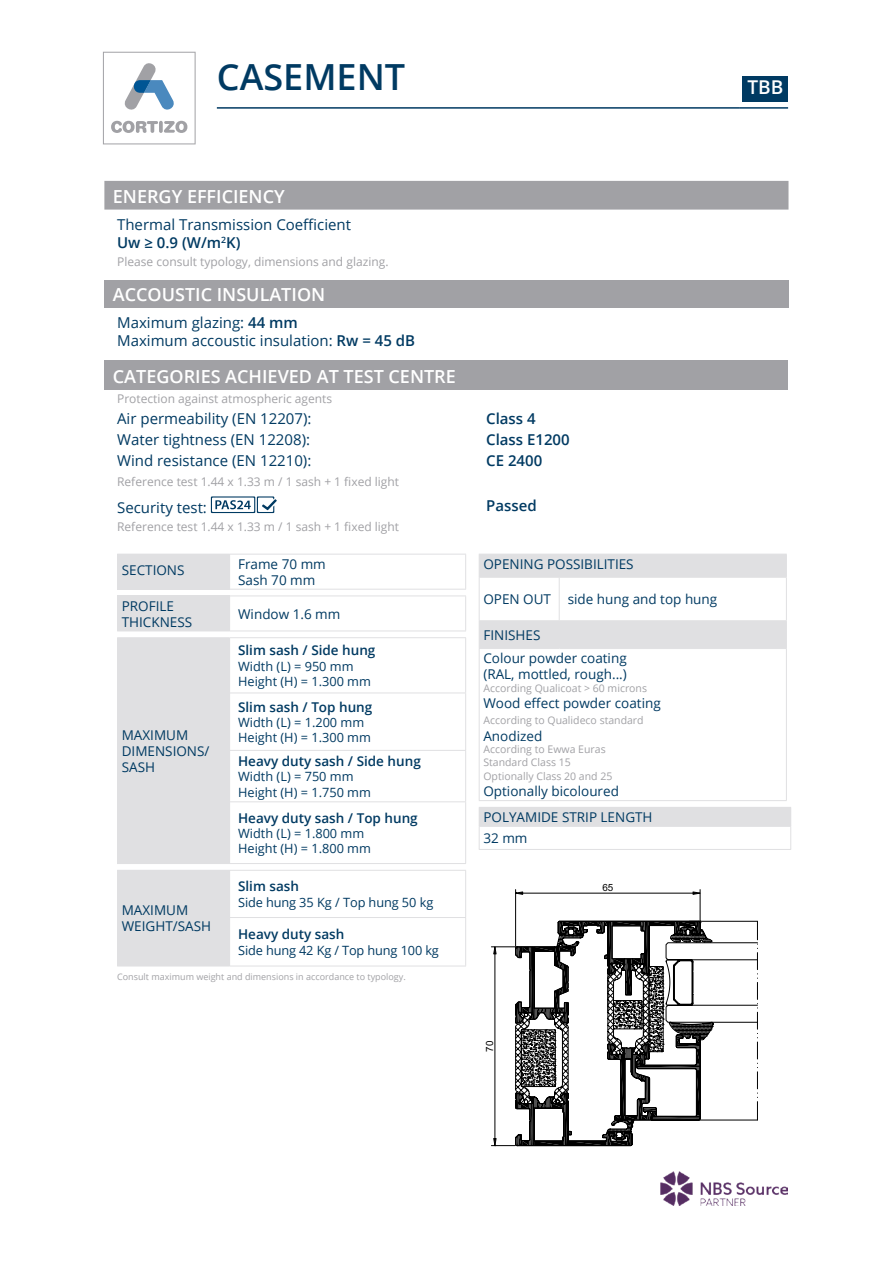
<style>
.page{position:relative;width:893px;height:1263px;background:#fff}
.page>*{position:absolute;margin:0;border:0;box-sizing:border-box;transform-origin:0 0}
.t1{font:600 36px "Open Sans";color:#003a62}
.t2{font:600 19.05px "Open Sans";color:#fff}
.t3{font:600 18px "Open Sans";color:#fff}
.t4{font:15px/18px "Open Sans";color:#003a62}
.t5{font:600 15px "Open Sans";color:#003a62}
.t6{font:13.5px/16.2px "Open Sans";color:#003a62}
.t7{font:600 13.5px "Open Sans";color:#003a62}
.t8{font:12.75px/15.3px "Open Sans";color:#003a62}
.t9{font:12px "Open Sans";color:#a1a1a5}
.t10{font:10.5px/12.6px "Open Sans";color:#a1a1a5}
.t11{font:9.9px "Arial";color:#000}
.t12{font:9px "Open Sans";color:#a1a1a5}
.s1{font-weight:600}
</style>
<div class="page">
<div style="left:104px;top:181px;width:684px;height:29px;background:#a1a1a5"></div>
<div style="left:104px;top:280px;width:684px;height:28px;background:#a1a1a5"></div>
<div style="left:104px;top:360px;width:684px;height:29px;background:#a1a1a5"></div>
<svg style="left:211px;top:496px;width:66px;height:17px"></svg>
<div style="left:118px;top:554px;width:112px;height:35px;background:#e0e0e2"></div>
<hr style="left:230px;top:554px;width:236px;height:1px;background:#e0e0e2">
<hr style="left:465px;top:554px;width:1px;height:35px;background:#e0e0e2">
<hr style="left:230px;top:589px;width:236px;height:1px;background:#e0e0e2">
<hr style="left:117px;top:554px;width:1px;height:35px;background:#e0e0e2">
<hr style="left:117px;top:589px;width:113px;height:1px;background:#e0e0e2">
<div style="left:118px;top:596px;width:112px;height:35px;background:#e0e0e2"></div>
<hr style="left:117px;top:595px;width:113px;height:1px;background:#e0e0e2">
<hr style="left:117px;top:596px;width:1px;height:35px;background:#e0e0e2">
<hr style="left:230px;top:595px;width:236px;height:1px;background:#e0e0e2">
<hr style="left:465px;top:596px;width:1px;height:35px;background:#e0e0e2">
<hr style="left:117px;top:631px;width:113px;height:1px;background:#e0e0e2">
<hr style="left:230px;top:631px;width:236px;height:1px;background:#e0e0e2">
<div style="left:118px;top:638px;width:112px;height:225px;background:#e0e0e2"></div>
<hr style="left:117px;top:637px;width:113px;height:1px;background:#e0e0e2">
<hr style="left:117px;top:638px;width:1px;height:55px;background:#e0e0e2">
<hr style="left:230px;top:637px;width:236px;height:1px;background:#e0e0e2">
<hr style="left:465px;top:638px;width:1px;height:55px;background:#e0e0e2">
<hr style="left:117px;top:693px;width:1px;height:57px;background:#e0e0e2">
<hr style="left:229px;top:693px;width:237px;height:1px;background:#e0e0e2">
<hr style="left:465px;top:693px;width:1px;height:57px;background:#e0e0e2">
<hr style="left:117px;top:750px;width:1px;height:52px;background:#e0e0e2">
<hr style="left:229px;top:750px;width:237px;height:1px;background:#e0e0e2">
<hr style="left:465px;top:751px;width:1px;height:50px;background:#e0e0e2">
<hr style="left:117px;top:802px;width:1px;height:61px;background:#e0e0e2">
<hr style="left:229px;top:801px;width:237px;height:1px;background:#e0e0e2">
<hr style="left:465px;top:802px;width:1px;height:61px;background:#e0e0e2">
<hr style="left:117px;top:863px;width:113px;height:1px;background:#e0e0e2">
<hr style="left:230px;top:863px;width:236px;height:1px;background:#e0e0e2">
<div style="left:118px;top:870px;width:112px;height:96px;background:#e0e0e2"></div>
<hr style="left:117px;top:870px;width:113px;height:1px;background:#e0e0e2">
<hr style="left:117px;top:871px;width:1px;height:46px;background:#e0e0e2">
<hr style="left:230px;top:870px;width:236px;height:1px;background:#e0e0e2">
<hr style="left:465px;top:871px;width:1px;height:46px;background:#e0e0e2">
<hr style="left:117px;top:917px;width:1px;height:49px;background:#e0e0e2">
<hr style="left:229px;top:917px;width:237px;height:1px;background:#e0e0e2">
<hr style="left:465px;top:918px;width:1px;height:48px;background:#e0e0e2">
<hr style="left:117px;top:966px;width:113px;height:1px;background:#e0e0e2">
<hr style="left:230px;top:966px;width:236px;height:1px;background:#e0e0e2">
<hr style="left:479px;top:648px;width:80px;height:1px;background:#e0e0e2">
<hr style="left:479px;top:649px;width:1px;height:151px;background:#e0e0e2">
<hr style="left:559px;top:648px;width:228px;height:1px;background:#e0e0e2">
<hr style="left:479px;top:800px;width:80px;height:1px;background:#e0e0e2">
<hr style="left:559px;top:800px;width:228px;height:1px;background:#e0e0e2">
<svg style="left:479px;top:554px;width:308px;height:94px"></svg>
<hr style="left:786px;top:649px;width:1px;height:151px;background:#e0e0e2">
<div style="left:479px;top:807px;width:312px;height:19px;background:#e0e0e2"></div>
<hr style="left:479px;top:826px;width:312px;height:1px;background:#e0e0e2">
<svg style="left:479px;top:827px;width:1px;height:22px"></svg>
<svg style="left:790px;top:827px;width:1px;height:22px"></svg>
<hr style="left:479px;top:849px;width:312px;height:1px;background:#e0e0e2">
<svg style="left:103px;top:52px;width:93px;height:92px"></svg>
<hr style="left:217px;top:107px;width:523px;height:2px;background:#003a62">
<hr style="left:740px;top:107px;width:48px;height:2px;background:#003a62">
<div style="left:743px;top:76px;width:45px;height:26px;background:#003a62"></div>
<svg style="left:491px;top:889px;width:267px;height:258px"></svg>
<img style="left:661px;top:1171px;width:126px;height:34px">
<h1 class="t1" style="left:217px;top:52px;width:190px">CASEMENT</h1>
<h2 class="t2" style="left:747px;top:74px;width:37px">TBB</h2>
<h3 class="t3" style="left:113px;top:184px;width:173px">ENERGY EFFICIENCY</h3>
<p class="t4" style="left:117px;top:215px;width:235px">Thermal Transmission Coefficient<br><span class="s1">Uw ≥ 0.9 (W/m</span><sup>2</sup><span class="s1">K)</span></p>
<p class="t9" style="left:117px;top:253px;width:273px">Please consult typology, dimensions and glazing.</p>
<h3 class="t3" style="left:113px;top:282px;width:214px">ACCOUSTIC INSULATION</h3>
<p class="t4" style="left:117px;top:313px;width:299px">Maximum glazing: <span class="s1">44 mm<br></span>Maximum accoustic insulation: <span class="s1">Rw = 45 dB</span></p>
<h3 class="t3" style="left:113px;top:364px;width:344px">CATEGORIES ACHIEVED AT TEST CENTRE</h3>
<p class="t9" style="left:117px;top:390px;width:217px">Protection against atmospheric agents</p>
<p class="t4" style="left:117px;top:409px;width:196px">Air permeability (EN 12207):</p>
<p class="t5" style="left:486px;top:408px;width:51px">Class 4</p>
<p class="t4" style="left:117px;top:430px;width:194px">Water tightness (EN 12208):</p>
<p class="t5" style="left:486px;top:429px;width:85px">Class E1200</p>
<p class="t4" style="left:117px;top:451px;width:196px">Wind resistance (EN 12210):</p>
<p class="t5" style="left:486px;top:450px;width:58px">CE 2400</p>
<p class="t9" style="left:117px;top:474px;width:283px">Reference test 1.44 x 1.33 m / 1 sash + 1 fixed light</p>
<p class="t4" style="left:117px;top:498px;width:91px">Security test:</p>
<p class="t5" style="left:486px;top:495px;width:52px">Passed</p>
<p class="t9" style="left:117px;top:518px;width:283px">Reference test 1.44 x 1.33 m / 1 sash + 1 fixed light</p>
<p class="t6" style="left:122px;top:561px;width:64px">SECTIONS</p>
<p class="t6" style="left:238px;top:555px;width:89px">Frame 70 mm<br>Sash 70 mm</p>
<p class="t6" style="left:122px;top:597px;width:72px">PROFILE<br>THICKNESS</p>
<p class="t6" style="left:238px;top:605px;width:104px">Window 1.6 mm</p>
<p class="t6" style="left:483px;top:555px;width:152px">OPENING POSSIBILITIES</p>
<p class="t6" style="left:483px;top:591px;width:235px">OPEN OUT side hung and top hung</p>
<p class="t6" style="left:483px;top:623px;width:145px;line-height:23.2px">FINISHES<br>Colour powder coating</p>
<p class="t6" style="left:483px;top:666px;width:145px">(RAL, mottled, rough...)</p>
<p class="t10" style="left:483px;top:681px;width:165px">According Qualicoat &gt; 60 microns</p>
<p class="t6" style="left:483px;top:695px;width:179px">Wood effect powder coating</p>
<p class="t10" style="left:483px;top:714px;width:162px">According to Qualideco standard</p>
<p class="t6" style="left:483px;top:727px;width:60px">Anodized</p>
<p class="t10" style="left:483px;top:743px;width:124px">According to Ewwa Euras<br>Standard Class 15</p>
<p class="t10" style="left:483px;top:770px;width:131px">Optionally Class 20 and 25</p>
<p class="t6" style="left:483px;top:778px;width:171px;line-height:25.7px">Optionally bicoloured<br>POLYAMIDE STRIP LENGTH</p>
<p class="t6" style="left:483px;top:830px;width:46px">32 mm</p>
<p class="t7" style="left:238px;top:641px;width:139px">Slim sash / Side hung</p>
<p class="t8" style="left:238px;top:658px;width:134px">Width (L) = 950 mm<br>Height (H) = 1.300 mm</p>
<p class="t7" style="left:238px;top:697px;width:136px">Slim sash / Top hung</p>
<p class="t8" style="left:238px;top:714px;width:134px">Width (L) = 1.200 mm<br>Height (H) = 1.300 mm</p>
<p class="t7" style="left:238px;top:752px;width:184px">Heavy duty sash / Side hung</p>
<p class="t8" style="left:238px;top:769px;width:134px">Width (L) = 750 mm<br>Height (H) = 1.750 mm</p>
<p class="t7" style="left:238px;top:808px;width:181px">Heavy duty sash / Top hung</p>
<p class="t8" style="left:238px;top:825px;width:134px">Width (L) = 1.800 mm<br>Height (H) = 1.800 mm</p>
<p class="t6" style="left:122px;top:726px;width:89px">MAXIMUM<br>DIMENSIONS/<br>SASH</p>
<p class="t7" style="left:238px;top:877px;width:62px">Slim sash</p>
<p class="t8" style="left:238px;top:894px;width:197px">Side hung 35 Kg / Top hung 50 kg</p>
<p class="t7" style="left:238px;top:925px;width:108px">Heavy duty sash</p>
<p class="t8" style="left:238px;top:942px;width:202px">Side hung 42 Kg / Top hung 100 kg</p>
<p class="t12" style="left:117px;top:970px;width:290px">Consult maximum weight and dimensions in accordance to typology.</p>
<p class="t6" style="left:122px;top:902px;width:91px">MAXIMUM<br>WEIGHT/SASH</p>
<p class="t11" style="left:483px;top:1052px;width:13px;rotate:-90deg">70</p>
<p class="t11" style="left:602px;top:881px;width:13px">65</p>
</div>
